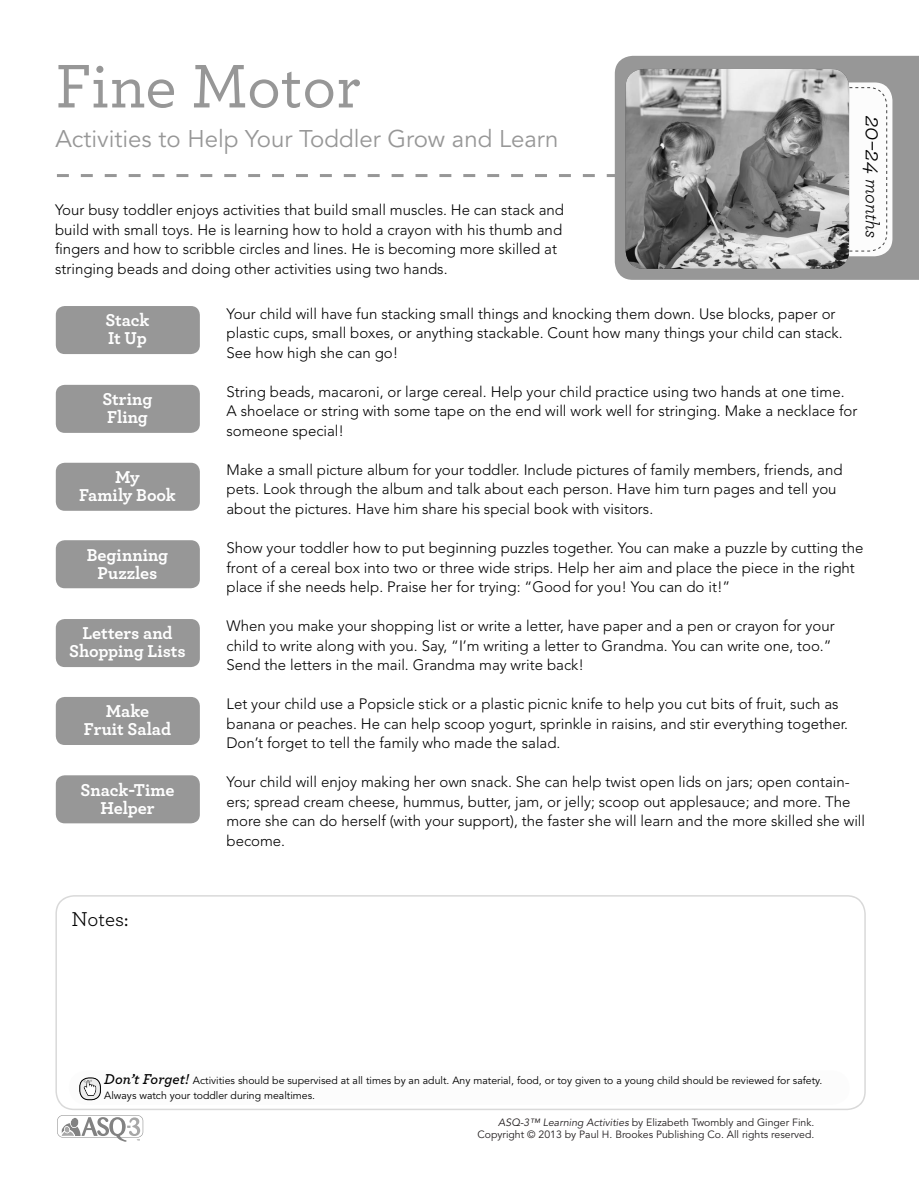
<style>
.page{position:relative;width:919px;height:1185px;background:#fff}
.page>*{position:absolute;margin:0;border:0;box-sizing:border-box;transform-origin:0 0}
.t1{font:500 64.5px "Archer";letter-spacing:-.005em;color:#979797}
.t2{font:24px "Avenir";color:#979797}
.t3{font:21px "Archer";color:#000}
.t4{font:italic 19.5px "Archer";letter-spacing:-.01em;color:#000}
.t5{font:700 18px/18px "Archer";letter-spacing:-.005em;color:#fff;text-align:center}
.t6{font:300 15px/19.5px "Avenir";color:#000}
.t7{font:10.5px/15px "Avenir";color:#000}
.t8{font:10.5px/12.9px "Avenir";color:#231f20;text-align:right}
.s1{font-size:24px}
.s2{font-family:"Archer";font-weight:600;font-style:italic;font-size:15px}
.s3{font-style:italic}
</style>
<div class="page">
<svg style="left:57px;top:1115px;width:86px;height:26px"></svg>
<svg style="left:57px;top:174px;width:558px;height:3px"></svg>
<div style="left:615px;top:56px;width:304px;height:224px;background:#979797"></div>
<div style="left:802px;top:82px;width:90px;height:174px;background:#fcfcfc;border-radius:18px"></div>
<svg style="left:849px;top:87px;width:38px;height:165px"></svg>
<img style="left:625px;top:69px;width:224px;height:200px">
<svg style="left:55px;top:895px;width:810px;height:214px"></svg>
<svg style="left:69px;top:1070px;width:780px;height:34px"></svg>
<div style="left:79px;top:1077px;width:22px;height:22px;border:1px solid #000;border-radius:9px"></div>
<div style="left:56px;top:306px;width:144px;height:48px;background:#979797;border-radius:9px"></div>
<div style="left:56px;top:385px;width:144px;height:48px;background:#979797;border-radius:9px"></div>
<div style="left:56px;top:462px;width:144px;height:48px;background:#979797;border-radius:9px"></div>
<div style="left:56px;top:540px;width:144px;height:48px;background:#979797;border-radius:9px"></div>
<div style="left:56px;top:619px;width:144px;height:48px;background:#979797;border-radius:9px"></div>
<div style="left:56px;top:696px;width:144px;height:48px;background:#979797;border-radius:9px"></div>
<div style="left:56px;top:775px;width:144px;height:48px;background:#979797;border-radius:9px"></div>
<h1 class="t1" style="left:55px;top:40px;width:307px">Fine Motor</h1>
<h2 class="t2" style="left:55px;top:125px;width:505px">Activities to Help Your Toddler Grow and Learn</h2>
<p class="t6" style="left:55px;top:200px;width:510px">Your busy toddler enjoys activities that build small muscles. He can stack and build with small toys. He is learning how to hold a crayon with his thumb and fingers and how to scribble circles and lines. He is becoming more skilled at stringing beads and doing other activities using two hands.</p>
<h3 class="t4" style="left:886px;top:116px;width:124px;rotate:90deg"><span class="s1">20–24</span> months</h3>
<p class="t5" style="left:105px;top:310px;width:45px;text-align:left">Stack<br>It Up</p>
<p class="t5" style="left:103px;top:389px;width:51px;text-align:left">String<br>Fling</p>
<p class="t5" style="left:79px;top:467px;width:98px">My<br>Family Book</p>
<p class="t5" style="left:87px;top:544px;width:83px">Beginning<br>Puzzles</p>
<p class="t5" style="left:69px;top:623px;width:118px">Letters and<br>Shopping Lists</p>
<p class="t5" style="left:84px;top:701px;width:89px">Make<br>Fruit Salad</p>
<p class="t5" style="left:81px;top:779px;width:95px">Snack-Time<br>Helper</p>
<h3 class="t3" style="left:72px;top:904px;width:58px">Notes:</h3>
<p class="t6" style="left:226px;top:304px;width:617px">Your child will have fun stacking small things and knocking them down. Use blocks, paper or plastic cups, small boxes, or anything stackable. Count how many things your child can stack.<br>See how high she can go!</p>
<p class="t6" style="left:226px;top:382px;width:632px">String beads, macaroni, or large cereal. Help your child practice using two hands at one time.<br>A shoelace or string with some tape on the end will work well for stringing. Make a necklace for someone special!</p>
<p class="t6" style="left:226px;top:460px;width:617px">Make a small picture album for your toddler. Include pictures of family members, friends, and pets. Look through the album and talk about each person. Have him turn pages and tell you about the pictures. Have him share his special book with visitors.</p>
<p class="t6" style="left:226px;top:538px;width:638px">Show your toddler how to put beginning puzzles together. You can make a puzzle by cutting the front of a cereal box into two or three wide strips. Help her aim and place the piece in the right place if she needs help. Praise her for trying: “Good for you! You can do it!”</p>
<p class="t6" style="left:226px;top:616px;width:609px">When you make your shopping list or write a letter, have paper and a pen or crayon for your child to write along with you. Say, “I’m writing a letter to Grandma. You can write one, too.”<br>Send the letters in the mail. Grandma may write back!</p>
<p class="t6" style="left:226px;top:694px;width:623px">Let your child use a Popsicle stick or a plastic picnic knife to help you cut bits of fruit, such as banana or peaches. He can help scoop yogurt, sprinkle in raisins, and stir everything together.<br>Don’t forget to tell the family who made the salad.</p>
<p class="t6" style="left:226px;top:772px;width:640px">Your child will enjoy making her own snack. She can help twist open lids on jars; open contain&shy;ers; spread cream cheese, hummus, butter, jam, or jelly; scoop out applesauce; and more. The more she can do herself (with your support), the faster she will learn and the more skilled she will become.</p>
<p class="t7" style="left:104px;top:1072px;width:719px"><span class="s2">Don’t Forget!</span> Activities should be supervised at all times by an adult. Any material, food, or toy given to a young child should be reviewed for safety.<br>Always watch your toddler during mealtimes.</p>
<p class="t8" style="left:477px;top:1115px;width:338px"><span class="s3">ASQ-3™ Learning Activities</span> by Elizabeth Twombly and Ginger Fink.<br>Copyright © 2013 by Paul H. Brookes Publishing Co. All rights reserved.</p>
</div>
